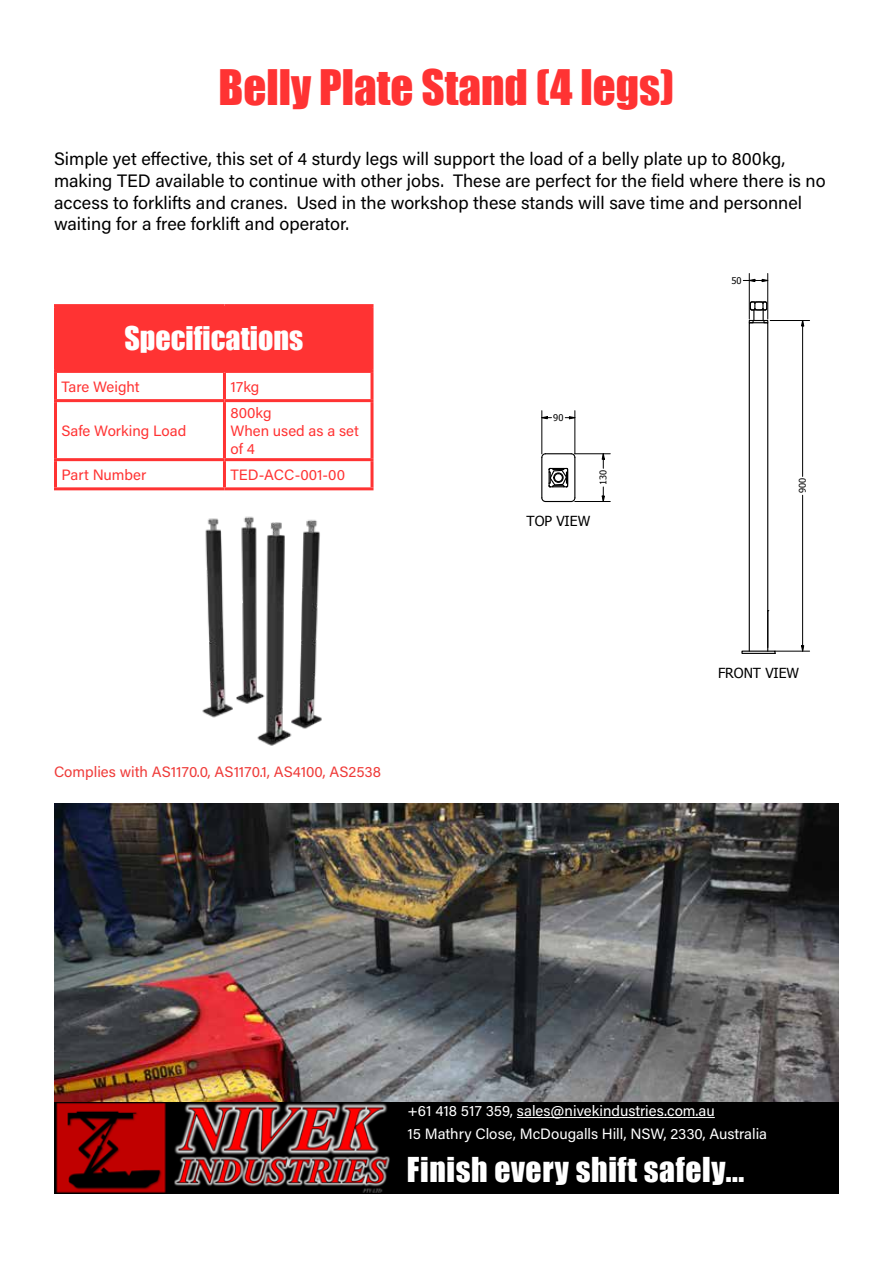
<style>
.page{position:relative;width:893px;height:1263px;background:#fff}
.page>*{position:absolute;margin:0;border:0;box-sizing:border-box;transform-origin:0 0}
.t1{font:45px "Impact";color:#f33}
.t2{font:31.5px "Impact";letter-spacing:.02em;color:#fff}
.t3{font:30px "Impact";color:#feffff}
.t4{font:18px/21.6px "Acumin Pro";color:#000}
.t5{font:15px/22.5px "Acumin Pro";color:#fff}
.t6{font:15px/18px "Acumin Pro";color:#f33}
.t7{font:15px "Acumin Pro";color:#ef3b39}
.t8{font:13.8px "Tahoma";letter-spacing:-.005em;color:#000}
.t9{font:9.3px "Tahoma";letter-spacing:-.005em;color:#000}
</style>
<div class="page">
<div style="left:54px;top:1100px;width:785px;height:94px;background:#000;border:2px solid #000"></div>
<img style="left:55px;top:1101px;width:336px;height:93px">
<hr style="left:517px;top:1117px;width:198px;height:1px;background:#fff">
<div style="left:56px;top:306px;width:316px;height:65px;background:#f33"></div>
<hr style="left:224px;top:370px;width:149px;height:3px;background:#f33">
<hr style="left:224px;top:399px;width:149px;height:3px;background:#f33">
<hr style="left:54px;top:304px;width:170px;height:3px;background:#f33">
<hr style="left:54px;top:307px;width:3px;height:63px;background:#f33">
<hr style="left:224px;top:304px;width:149px;height:3px;background:#f33">
<svg style="left:372px;top:307px;width:2px;height:63px"></svg>
<svg style="left:370px;top:373px;width:4px;height:26px"></svg>
<hr style="left:54px;top:402px;width:3px;height:56px;background:#f33">
<hr style="left:223px;top:402px;width:3px;height:56px;background:#f33">
<svg style="left:370px;top:402px;width:4px;height:56px"></svg>
<hr style="left:54px;top:458px;width:170px;height:3px;background:#f33">
<hr style="left:54px;top:461px;width:3px;height:26px;background:#f33">
<hr style="left:224px;top:458px;width:149px;height:3px;background:#f33">
<hr style="left:223px;top:461px;width:3px;height:26px;background:#f33">
<svg style="left:370px;top:461px;width:4px;height:26px"></svg>
<hr style="left:54px;top:487px;width:170px;height:3px;background:#f33">
<hr style="left:224px;top:487px;width:149px;height:3px;background:#f33">
<hr style="left:54px;top:370px;width:170px;height:3px;background:#f33">
<hr style="left:54px;top:373px;width:3px;height:26px;background:#f33">
<hr style="left:223px;top:373px;width:3px;height:26px;background:#f33">
<hr style="left:54px;top:399px;width:170px;height:3px;background:#f33">
<img style="left:202px;top:516px;width:120px;height:230px">
<img style="left:55px;top:803px;width:783px;height:298px">
<svg style="left:741px;top:300px;width:35px;height:354px"></svg>
<svg style="left:541px;top:497px;width:35px;height:6px"></svg>
<hr style="left:574px;top:457px;width:1px;height:41px;background:#000">
<svg style="left:541px;top:453px;width:35px;height:6px"></svg>
<hr style="left:541px;top:457px;width:1px;height:41px;background:#000">
<svg style="left:548px;top:467px;width:21px;height:21px"></svg>
<div style="left:553px;top:472px;width:11px;height:11px;border:1px solid #000;border-radius:50%"></div>
<svg style="left:541px;top:416px;width:10px;height:3px"></svg>
<svg style="left:565px;top:416px;width:10px;height:3px"></svg>
<hr style="left:575px;top:411px;width:1px;height:43px;background:#000">
<hr style="left:542px;top:411px;width:1px;height:43px;background:#000">
<svg style="left:601px;top:454px;width:4px;height:14px"></svg>
<svg style="left:601px;top:487px;width:4px;height:14px"></svg>
<hr style="left:575px;top:453px;width:35px;height:1px;background:#000">
<hr style="left:575px;top:501px;width:35px;height:1px;background:#000">
<hr style="left:749px;top:273px;width:1px;height:46px;background:#000">
<hr style="left:767px;top:273px;width:1px;height:46px;background:#000">
<svg style="left:743px;top:279px;width:26px;height:3px"></svg>
<svg style="left:801px;top:321px;width:3px;height:6px"></svg>
<svg style="left:801px;top:645px;width:3px;height:6px"></svg>
<hr style="left:802px;top:326px;width:1px;height:150px;background:#000">
<hr style="left:802px;top:495px;width:1px;height:151px;background:#000">
<hr style="left:775px;top:651px;width:35px;height:1px;background:#000">
<hr style="left:770px;top:320px;width:40px;height:1px;background:#000">
<h1 class="t1" style="left:219px;top:52px;width:457px">Belly Plate Stand (4 legs)</h1>
<p class="t4" style="left:54px;top:148px;width:773px">Simple yet effective, this set of 4 sturdy legs will support the load of a belly plate up to 800kg, making TED available to continue with other jobs. These are perfect for the field where there is no access to forklifts and cranes. Used in the workshop these stands will save time and personnel waiting for a free forklift and operator.</p>
<h3 class="t3" style="left:124px;top:315px;width:180px">Specifications</h3>
<p class="t6" style="left:62px;top:377px;width:80px">Tare Weight</p>
<p class="t6" style="left:230px;top:377px;width:30px">17kg</p>
<p class="t6" style="left:62px;top:421px;width:126px">Safe Working Load</p>
<p class="t6" style="left:230px;top:403px;width:130px">800kg<br>When used as a set of 4</p>
<p class="t6" style="left:62px;top:465px;width:86px">Part Number</p>
<p class="t6" style="left:230px;top:465px;width:116px">TED-ACC-001-00</p>
<p class="t7" style="left:54px;top:761px;width:329px">Complies with AS1170.0, AS1170.1, AS4100, AS2538</p>
<p class="t9" style="left:553px;top:411px;width:12px">90</p>
<p class="t9" style="left:597px;top:485px;width:17px;rotate:-90deg">130</p>
<p class="t8" style="left:527px;top:512px;width:65px">TOP VIEW</p>
<p class="t9" style="left:731px;top:274px;width:12px">50</p>
<p class="t9" style="left:796px;top:493px;width:17px;rotate:-90deg">900</p>
<p class="t8" style="left:718px;top:664px;width:83px">FRONT VIEW</p>
<p class="t5" style="left:407px;top:1099px;width:361px">+61 418 517 359, sales@nivekindustries.com.au<br>15 Mathry Close, McDougalls Hill, NSW, 2330, Australia</p>
<h2 class="t2" style="left:407px;top:1145px;width:339px">Finish every shift safely...</h2>
</div>
